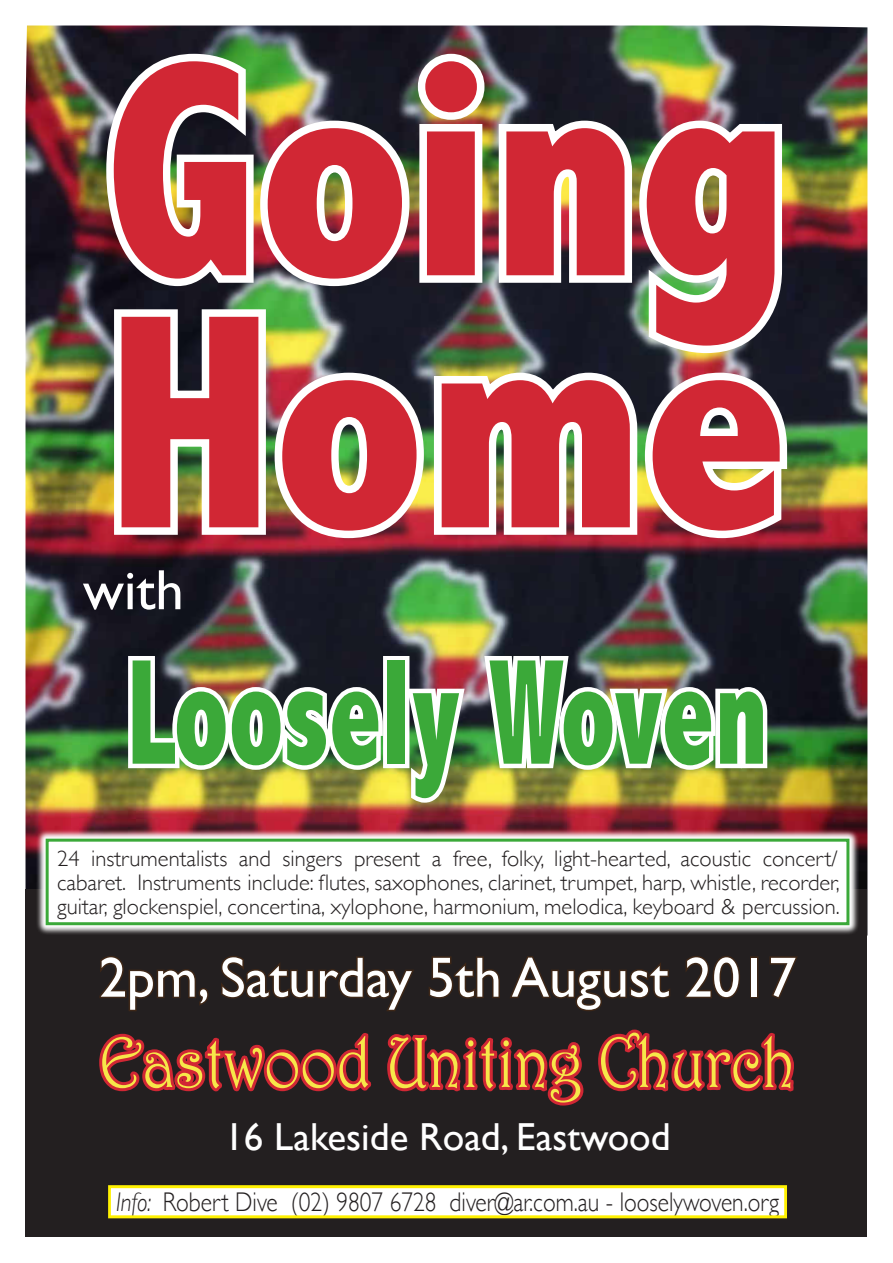
<style>
.page{position:relative;width:893px;height:1263px;background:#fff}
.page>*{position:absolute;margin:0;border:0;box-sizing:border-box;transform-origin:0 0}
.t1{font:800 condensed 309px/252px "Abadi";color:#d12734}
.t2{font:800 condensed 151.5px "Abadi";color:#3ba939;scale:.74 1}
.t3{font:72px "Harrington";color:#f7e749;scale:.87 1}
.t4{font:57px "Gill Sans";color:#fff}
.t5{font:39px "Gill Sans";color:#fff}
.t6{font:300 27px "Gill Sans";color:#231f20;scale:.87 1}
.t7{font:300 22.5px/24px "Gill Sans";color:#231f20;text-align:justify}
.s1{font-style:italic}
</style>
<div class="page">
<img style="left:26px;top:26px;width:841px;height:863px">
<div style="left:26px;top:889px;width:841px;height:348px;background:#231f20"></div>
<img style="left:99px;top:42px;width:696px;height:504px">
<svg style="left:99px;top:956px;width:699px;height:150px"></svg>
<div style="left:109px;top:1187px;width:677px;height:30px;background:#fff"></div>
<div style="left:108px;top:1185px;width:679px;height:33px;border:3px solid #fff101"></div>
<svg style="left:36px;top:829px;width:823px;height:105px;background:#ae9696"></svg>
<div style="left:47px;top:840px;width:801px;height:84px;background:#fff"></div>
<div style="left:46px;top:839px;width:803px;height:86px;border:3px solid #3ba939"></div>
<img style="left:124px;top:651px;width:265px;height:123px">
<div style="left:383px;top:656px;width:26px;height:112px;border:9px solid #fff"></div>
<img style="left:402px;top:683px;width:68px;height:143px">
<img style="left:479px;top:651px;width:293px;height:166px">
<p class="t1" style="left:105px;top:46px;width:687px">Going<br>Home</p>
<p class="t4" style="left:83px;top:556px;width:102px">with</p>
<p class="t2" style="left:127px;top:625px;width:868px">Loosely Woven</p>
<p class="t7" style="left:57px;top:845px;width:784px">24 instrumentalists and singers present a free, folky, light-hearted, acoustic concert/ cabaret. Instruments include: flutes, saxophones, clarinet, trumpet, harp, whistle, recorder, guitar, glockenspiel, concertina, xylophone, harmonium, melodica, keyboard &amp; percussion.</p>
<p class="t4" style="left:99px;top:944px;width:699px">2pm, Saturday 5th August 2017</p>
<p class="t3" style="left:99px;top:1019px;width:801px">Eastwood Uniting Church</p>
<p class="t5" style="left:224px;top:1114px;width:448px">16 Lakeside Road, Eastwood</p>
<p class="t6" style="left:116px;top:1181px;width:763px"><span class="s1">Info:</span> Robert Dive (02) 9807 6728 diver@ar.com.au - looselywoven.org</p>
</div>
